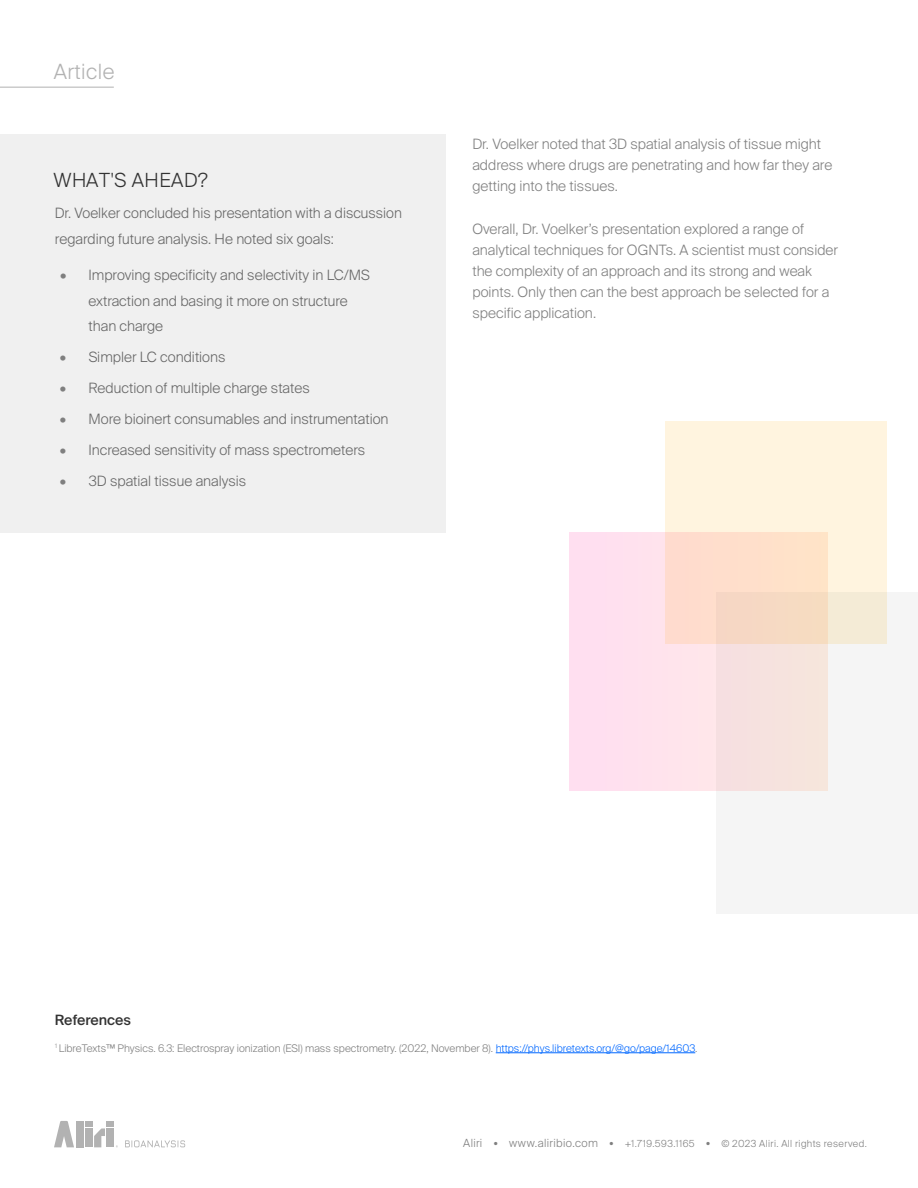
<style>
.page{position:relative;width:918px;height:1188px;background:#fff}
.page>*{position:absolute;margin:0;border:0;box-sizing:border-box;transform-origin:0 0}
.t1{font:300 21px "Suisse Intl";letter-spacing:.025em;color:#b2b2b2}
.t2{font:300 19.5px "Suisse Intl";letter-spacing:.025em;color:#333}
.t3{font:300 14.25px/25.5px "Suisse Intl";color:#666}
.t4{font:300 14.25px/21px "Suisse Intl";color:#7f7f7f}
.t5{font:500 14.25px "Suisse Intl";color:#333}
.t6{font:300 10.5px "Suisse Intl";color:#7f7f7f}
.t7{font:300 9.75px "Suisse Intl";letter-spacing:.04em;color:#7f7f7f}
.s1{color:#7f7f7f}
.s2{color:#0068ff}
.s3{font-size:11.25px}
</style>
<div class="page">
<svg style="left:125px;top:1140px;width:60px;height:7px"></svg>
<div style="left:107px;top:1128px;width:7px;height:19px;background:#b2b2b2"></div>
<svg style="left:54px;top:1121px;width:20px;height:26px"></svg>
<div style="left:76px;top:1121px;width:7px;height:26px;background:#b2b2b2"></div>
<div style="left:85px;top:1128px;width:7px;height:19px;background:#b2b2b2"></div>
<svg style="left:94px;top:1128px;width:11px;height:19px"></svg>
<div style="left:85px;top:1121px;width:7px;height:6px;background:#b2b2b2"></div>
<div style="left:107px;top:1121px;width:7px;height:6px;background:#b2b2b2"></div>
<hr style="left:0;top:87px;width:114px;height:1px;background:#b2b2b2">
<hr style="left:496px;top:1053px;width:199px;height:1px;background:#0068ff">
<div style="left:0;top:135px;width:446px;height:398px;background:#f0f0f0"></div>
<div style="left:716px;top:592px;width:202px;height:322px;background:#f5f5f5"></div>
<div style="left:569px;top:532px;width:259px;height:259px;background:linear-gradient(to right,#ffe0f4,#f4e4da)"></div>
<svg style="left:665px;top:421px;width:222px;height:223px;background:#fdead6"></svg>
<h1 class="t1" style="left:54px;top:60px;width:62px">Article</h1>
<h2 class="t2" style="left:54px;top:169px;width:156px">WHAT'S AHEAD?</h2>
<p class="t3" style="left:55px;top:201px;width:349px">Dr. Voelker concluded his presentation with a discussion regarding future analysis. He noted six goals:</p>
<p class="t3" style="left:88px;top:262px;width:283px;text-indent:-28px"><span class="s1">•</span> Improving specificity and selectivity in LC/MS extraction and basing it more on structure than charge</p>
<p class="t3" style="left:60px;top:344px;width:167px"><span class="s1">•</span> Simpler LC conditions</p>
<p class="t3" style="left:60px;top:375px;width:251px"><span class="s1">•</span> Reduction of multiple charge states</p>
<p class="t3" style="left:60px;top:406px;width:330px"><span class="s1">•</span> More bioinert consumables and instrumentation</p>
<p class="t3" style="left:60px;top:437px;width:307px"><span class="s1">•</span> Increased sensitivity of mass spectrometers</p>
<p class="t3" style="left:60px;top:468px;width:188px"><span class="s1">•</span> 3D spatial tissue analysis</p>
<p class="t4" style="left:472px;top:134px;width:361px">Dr. Voelker noted that 3D spatial analysis of tissue might address where drugs are penetrating and how far they are getting into the tissues.</p>
<p class="t4" style="left:472px;top:218px;width:367px">Overall, Dr. Voelker’s presentation explored a range of analytical techniques for OGNTs. A scientist must consider the complexity of an approach and its strong and weak points. Only then can the best approach be selected for a specific application.</p>
<p class="t5" style="left:55px;top:1011px;width:78px">References</p>
<p class="t6" style="left:55px;top:1042px;width:644px"><sup>1</sup> LibreTexts™ Physics. 6.3: Electrospray ionization (ESI) mass spectrometry. (2022, November 8). <span class="s2">https://phys.libretexts.org/@go/page/14603</span>.</p>
<p class="t7" style="left:463px;top:1138px;width:405px"><span class="s3">Aliri</span> <sup>•</sup> <span class="s3">www.aliribio.com</span> <sup>•</sup> +1.719.593.1165 <sup>•</sup> © 2023 Aliri. All rights reserved.</p>
</div>
